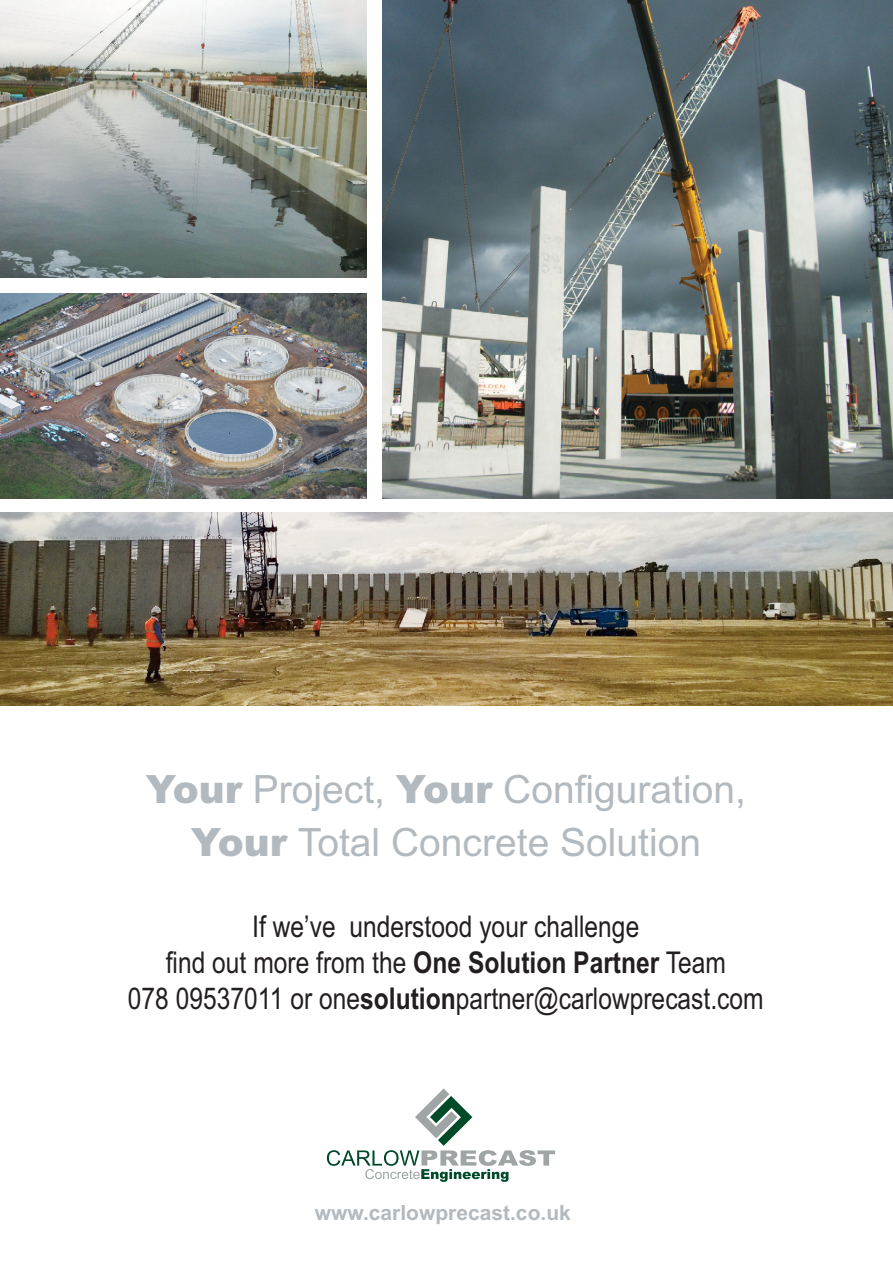
<style>
.page{position:relative;width:893px;height:1263px;background:#fff}
.page>*{position:absolute;margin:0;border:0;box-sizing:border-box;transform-origin:0 0}
.t1{font:39px/52.8px "Arial";color:#b2bac0;text-align:center}
.t2{font:30px/36px "Arial Narrow";color:#231f20;text-align:center}
.t3{font:700 21px "Arial";color:#b2bac0}
.s1{font-weight:900}
.s2{font-weight:700}
</style>
<div class="page">
<img style="left:0;top:0;width:367px;height:278px">
<img style="left:0;top:293px;width:367px;height:206px">
<img style="left:382px;top:0;width:511px;height:499px">
<img style="left:0;top:512px;width:893px;height:194px">
<svg style="left:327px;top:1088px;width:228px;height:94px"></svg>
<h1 class="t1" style="left:146px;top:763px;width:602px"><span class="s1">Your</span> Project, <span class="s1">Your</span> Configuration,<br><span class="s1">Your</span> Total Concrete Solution</h1>
<p class="t2" style="left:128px;top:908px;width:637px">If we’ve understood your challenge<br>find out more from the <span class="s2">One Solution Partner</span> Team<br>078 09537011 or one<span class="s2">solution</span>partner@carlowprecast.com</p>
<p class="t3" style="left:315px;top:1198px;width:257px">www.carlowprecast.co.uk</p>
</div>
